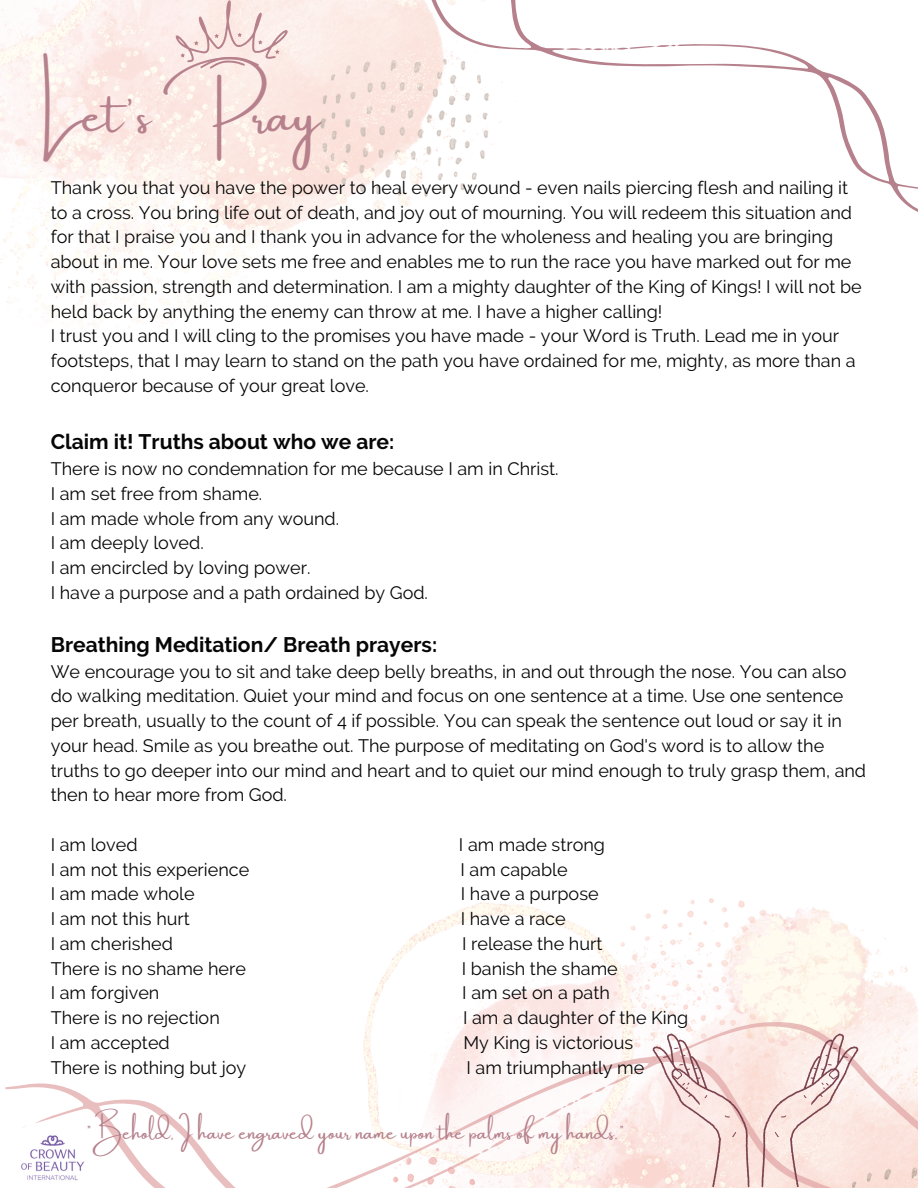
<style>
.page{position:relative;width:918px;height:1188px;background:#fff}
.page>*{position:absolute;margin:0;border:0;box-sizing:border-box;transform-origin:0 0}
.t1{font:49.65px "Amsterdam One";color:#b6818c}
.t2{font:700 21px "Raleway";color:#060607}
.t3{font:19.5px "Amsterdam One";color:#b6818c}
.t4{font:18px/24.8px "Raleway";color:#060607}
</style>
<div class="page">
<img style="left:0;top:0;width:374px;height:331px">
<svg style="left:374px;top:0;width:544px;height:213px"></svg>
<svg style="left:565px;top:37px;width:112px;height:22px"></svg>
<img style="left:367px;top:899px;width:551px;height:123px">
<svg style="left:5px;top:1022px;width:913px;height:166px"></svg>
<svg style="left:481px;top:1075px;width:151px;height:78px"></svg>
<svg style="left:19px;top:1126px;width:8px;height:3px"></svg>
<svg style="left:176px;top:0;width:112px;height:69px;background:#f3dedc"></svg>
<img style="left:14px;top:1129px;width:78px;height:59px">
<svg style="left:653px;top:1033px;width:205px;height:155px;background:#f2dbd7"></svg>
<p class="t1" style="left:43px;top:88px;width:278px">Let's Pray</p>
<p class="t4" style="left:51px;top:175px;width:813px">Thank you that you have the power to heal every wound - even nails piercing flesh and nailing it to a cross. You bring life out of death, and joy out of mourning. You will redeem this situation and for that I praise you and I thank you in advance for the wholeness and healing you are bringing about in me. Your love sets me free and enables me to run the race you have marked out for me with passion, strength and determination. I am a mighty daughter of the King of Kings! I will not be held back by anything the enemy can throw at me. I have a higher calling!</p>
<p class="t4" style="left:51px;top:324px;width:806px">I trust you and I will cling to the promises you have made - your Word is Truth. Lead me in your footsteps, that I may learn to stand on the path you have ordained for me, mighty, as more than a conqueror because of your great love.</p>
<p class="t2" style="left:51px;top:429px;width:345px">Claim it! Truths about who we are:</p>
<p class="t4" style="left:51px;top:456px;width:509px">There is now no condemnation for me because I am in Christ.</p>
<p class="t4" style="left:51px;top:481px;width:213px">I am set free from shame.</p>
<p class="t4" style="left:51px;top:506px;width:290px">I am made whole from any wound.</p>
<p class="t4" style="left:51px;top:531px;width:155px">I am deeply loved.</p>
<p class="t4" style="left:51px;top:555px;width:261px">I am encircled by loving power.</p>
<p class="t4" style="left:51px;top:580px;width:379px">I have a purpose and a path ordained by God.</p>
<p class="t2" style="left:51px;top:632px;width:388px">Breathing Meditation/ Breath prayers:</p>
<p class="t4" style="left:51px;top:659px;width:817px">We encourage you to sit and take deep belly breaths, in and out through the nose. You can also do walking meditation. Quiet your mind and focus on one sentence at a time. Use one sentence per breath, usually to the count of 4 if possible. You can speak the sentence out loud or say it in your head. Smile as you breathe out. The purpose of meditating on God's word is to allow the truths to go deeper into our mind and heart and to quiet our mind enough to truly grasp them, and then to hear more from God.</p>
<p class="t4" style="left:51px;top:832px;width:88px">I am loved</p>
<p class="t4" style="left:459px;top:832px;width:148px">I am made strong</p>
<p class="t4" style="left:51px;top:857px;width:200px">I am not this experience</p>
<p class="t4" style="left:461px;top:857px;width:109px">I am capable</p>
<p class="t4" style="left:51px;top:882px;width:146px">I am made whole</p>
<p class="t4" style="left:461px;top:882px;width:139px">I have a purpose</p>
<p class="t4" style="left:51px;top:906px;width:141px">I am not this hurt</p>
<p class="t4" style="left:461px;top:906px;width:107px">I have a race</p>
<p class="t4" style="left:51px;top:931px;width:124px">I am cherished</p>
<p class="t4" style="left:462px;top:931px;width:142px">I release the hurt</p>
<p class="t4" style="left:51px;top:956px;width:197px">There is no shame here</p>
<p class="t4" style="left:462px;top:956px;width:158px">I banish the shame</p>
<p class="t4" style="left:51px;top:981px;width:110px">I am forgiven</p>
<p class="t4" style="left:462px;top:981px;width:149px">I am set on a path</p>
<p class="t4" style="left:51px;top:1005px;width:171px">There is no rejection</p>
<p class="t4" style="left:463px;top:1005px;width:227px">I am a daughter of the King</p>
<p class="t4" style="left:51px;top:1030px;width:121px">I am accepted</p>
<p class="t4" style="left:463px;top:1030px;width:171px">My King is victorious</p>
<p class="t4" style="left:51px;top:1055px;width:197px">There is nothing but joy</p>
<p class="t4" style="left:467px;top:1055px;width:179px">I am triumphantly me</p>
<p class="t3" style="left:86px;top:1122px;width:541px">"Behold, I have engraved your name upon the palms of my hands."</p>
</div>
